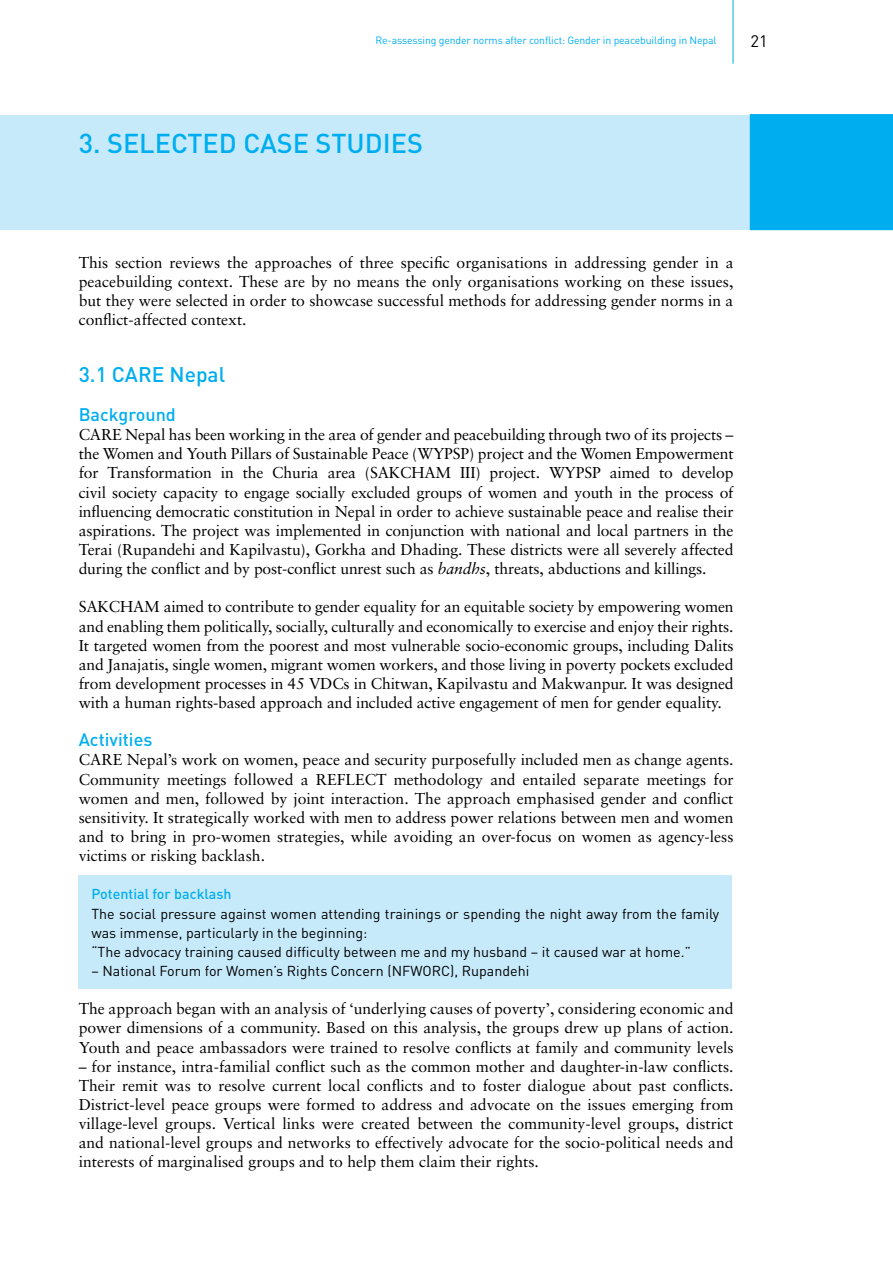
<style>
.page{position:relative;width:893px;height:1263px;background:#fff}
.page>*{position:absolute;margin:0;border:0;box-sizing:border-box;transform-origin:0 0}
.t1{font:500 27px "DIN";color:#00aeef}
.t2{font:500 21px "DIN";color:#00aeef}
.t3{font:500 18px "DIN";color:#00aeef}
.t4{font:16.5px "DIN";color:#000}
.t5{font:15.75px/19.2px "Sabon";color:#000;text-align:justify}
.t6{font:14.25px/19.2px "DIN";color:#000}
.t7{font:500 14.25px "DIN";color:#00aeef}
.t8{font:10.5px "DIN";letter-spacing:-.015em;color:#00aeef}
.s1{font-style:italic}
</style>
<div class="page">
<hr style="left:733px;top:0;width:1px;height:64px;background:#00aeef">
<div style="left:0;top:115px;width:752px;height:115px;background:#c7eafb"></div>
<div style="left:750px;top:114px;width:143px;height:116px;background:#00aeef"></div>
<div style="left:79px;top:875px;width:653px;height:113px;background:#c7eafb"></div>
<p class="t8" style="left:375px;top:34px;width:343px">Re-assessing gender norms after conflict: Gender in peacebuilding in Nepal</p>
<p class="t4" style="left:750px;top:31px;width:19px">21</p>
<h1 class="t1" style="left:79px;top:126px;width:61px">3. Selected</h1>
<h1 class="t1" style="left:243px;top:126px;width:17px">case</h1>
<h1 class="t1" style="left:316px;top:126px;width:17px">studies</h1>
<p class="t5" style="left:79px;top:253px;width:656px">This section reviews the approaches of three specific organisations in addressing gender in a peacebuilding context. These are by no means the only organisations working on these issues, but they were selected in order to showcase successful methods for addressing gender norms in a conflict-affected context.</p>
<h2 class="t2" style="left:79px;top:361px;width:148px">3.1 CARE Nepal</h2>
<p class="t3" style="left:79px;top:403px;width:99px">Background</p>
<p class="t5" style="left:79px;top:425px;width:656px">CARE Nepal has been working in the area of gender and peacebuilding through two of its projects – the Women and Youth Pillars of Sustainable Peace (WYPSP) project and the Women Empowerment for Transformation in the Churia area (SAKCHAM III) project. WYPSP aimed to develop civil society capacity to engage socially excluded groups of women and youth in the process of influencing democratic constitution in Nepal in order to achieve sustainable peace and realise their aspirations. The project was implemented in conjunction with national and local partners in the Terai (Rupandehi and Kapilvastu), Gorkha and Dhading. These districts were all severely affected during the conflict and by post-conflict unrest such as <span class="s1">bandhs</span>, threats, abductions and killings.</p>
<p class="t5" style="left:79px;top:597px;width:656px">SAKCHAM aimed to contribute to gender equality for an equitable society by empowering women and enabling them politically, socially, culturally and economically to exercise and enjoy their rights.<br>It targeted women from the poorest and most vulnerable socio-economic groups, including Dalits and Janajatis, single women, migrant women workers, and those living in poverty pockets excluded from development processes in 45 VDCs in Chitwan, Kapilvastu and Makwanpur. It was designed with a human rights-based approach and included active engagement of men for gender equality.</p>
<p class="t3" style="left:79px;top:728px;width:75px">Activities</p>
<p class="t5" style="left:79px;top:750px;width:656px">CARE Nepal’s work on women, peace and security purposefully included men as change agents.<br>Community meetings followed a REFLECT methodology and entailed separate meetings for women and men, followed by joint interaction. The approach emphasised gender and conflict sensitivity. It strategically worked with men to address power relations between men and women and to bring in pro-women strategies, while avoiding an over-focus on women as agency-less victims or risking backlash.</p>
<p class="t7" style="left:91px;top:885px;width:142px">Potential for backlash</p>
<p class="t6" style="left:91px;top:903px;width:629px">The social pressure against women attending trainings or spending the night away from the family was immense, particularly in the beginning:<br>“The advocacy training caused difficulty between me and my husband – it caused war at home.”</p>
<p class="t6" style="left:91px;top:961px;width:439px">– National Forum for Women’s Rights Concern (NFWORC), Rupandehi</p>
<p class="t5" style="left:79px;top:999px;width:656px">The approach began with an analysis of ‘underlying causes of poverty’, considering economic and power dimensions of a community. Based on this analysis, the groups drew up plans of action.<br>Youth and peace ambassadors were trained to resolve conflicts at family and community levels</p>
<p class="t5" style="left:79px;top:1056px;width:656px">– for instance, intra-familial conflict such as the common mother and daughter-in-law conflicts.<br>Their remit was to resolve current local conflicts and to foster dialogue about past conflicts.<br>District-level peace groups were formed to address and advocate on the issues emerging from village-level groups. Vertical links were created between the community-level groups, district and national-level groups and networks to effectively advocate for the socio-political needs and interests of marginalised groups and to help them claim their rights.</p>
</div>
